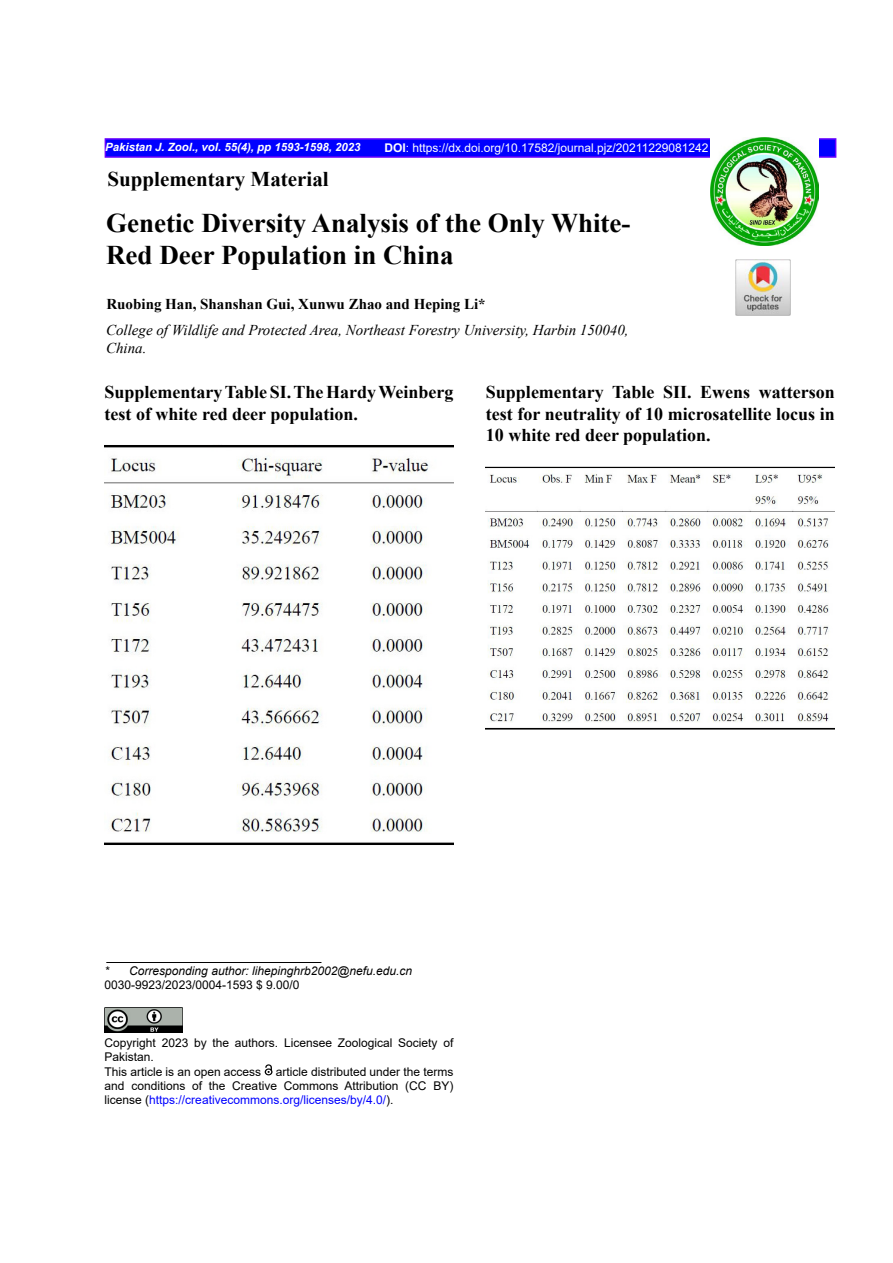
<style>
.page{position:relative;width:893px;height:1263px;background:#fff}
.page>*{position:absolute;margin:0;border:0;box-sizing:border-box;transform-origin:0 0}
.t1{font:700 27px/32.4px "Times New Roman";color:#000}
.t2{font:700 21px "Times New Roman";color:#000}
.t3{font:700 18px/21.6px "Times New Roman";color:#000}
.t4{font:italic 15px/18px "Times New Roman";color:#000}
.t5{font:700 15px "Times New Roman";color:#000}
.t6{font:12px/14.4px "Arial";color:#000}
.t7{font:12px "Arial";color:#fff}
.t8{font:italic 12px "Arial";color:#000}
.t9{font:italic 700 11.4px "Arial";color:#fff}
.s1{font-weight:700}
.s2{color:#00f}
</style>
<div class="page">
<div style="left:105px;top:138px;width:731px;height:20px;background:#00f;border:2px solid #60f"></div>
<img style="left:710px;top:138px;width:108px;height:108px">
<img style="left:105px;top:445px;width:348px;height:400px">
<img style="left:105px;top:1008px;width:77px;height:24px">
<svg style="left:265px;top:1064px;width:7px;height:11px"></svg>
<img style="left:486px;top:466px;width:348px;height:263px">
<hr style="left:106px;top:962px;width:215px;height:1px;background:#000">
<img style="left:735px;top:260px;width:56px;height:55px">
<p class="t9" style="left:105px;top:139px;width:257px">Pakistan J. Zool., vol. 55(4), pp 1593-1598, 2023</p>
<p class="t7" style="left:384px;top:139px;width:325px"><span class="s1">DOI</span>: https://dx.doi.org/10.17582/journal.pjz/20211229081242</p>
<h2 class="t2" style="left:108px;top:164px;width:223px">Supplementary Material</h2>
<h1 class="t1" style="left:106px;top:206px;width:526px">Genetic Diversity Analysis of the Only White-<br>Red Deer Population in China</h1>
<p class="t5" style="left:106px;top:293px;width:381px">Ruobing Han, Shanshan Gui, Xunwu Zhao and Heping Li*</p>
<p class="t4" style="left:106px;top:321px;width:524px">College of Wildlife and Protected Area, Northeast Forestry University, Harbin 150040,<br>China.</p>
<h3 class="t3" style="left:105px;top:381px;width:350px">Supplementary Table SI. The Hardy Weinberg test of white red deer population.</h3>
<h3 class="t3" style="left:486px;top:381px;width:350px;text-align:justify">Supplementary Table SII. Ewens watterson test for neutrality of 10 microsatellite locus in 10 white red deer population.</h3>
<p class="t8" style="left:105px;top:963px;width:309px">* Corresponding author: lihepinghrb2002@nefu.edu.cn</p>
<p class="t6" style="left:105px;top:978px;width:196px">0030-9923/2023/0004-1593 $ 9.00/0</p>
<p class="t6" style="left:105px;top:1035px;width:350px">Copyright 2023 by the authors. Licensee Zoological Society of Pakistan.<br>This article is an open access article distributed under the terms and conditions of the Creative Commons Attribution (CC BY) license (<span class="s2">https://creativecommons.org/licenses/by/4.0/</span>).</p>
</div>
